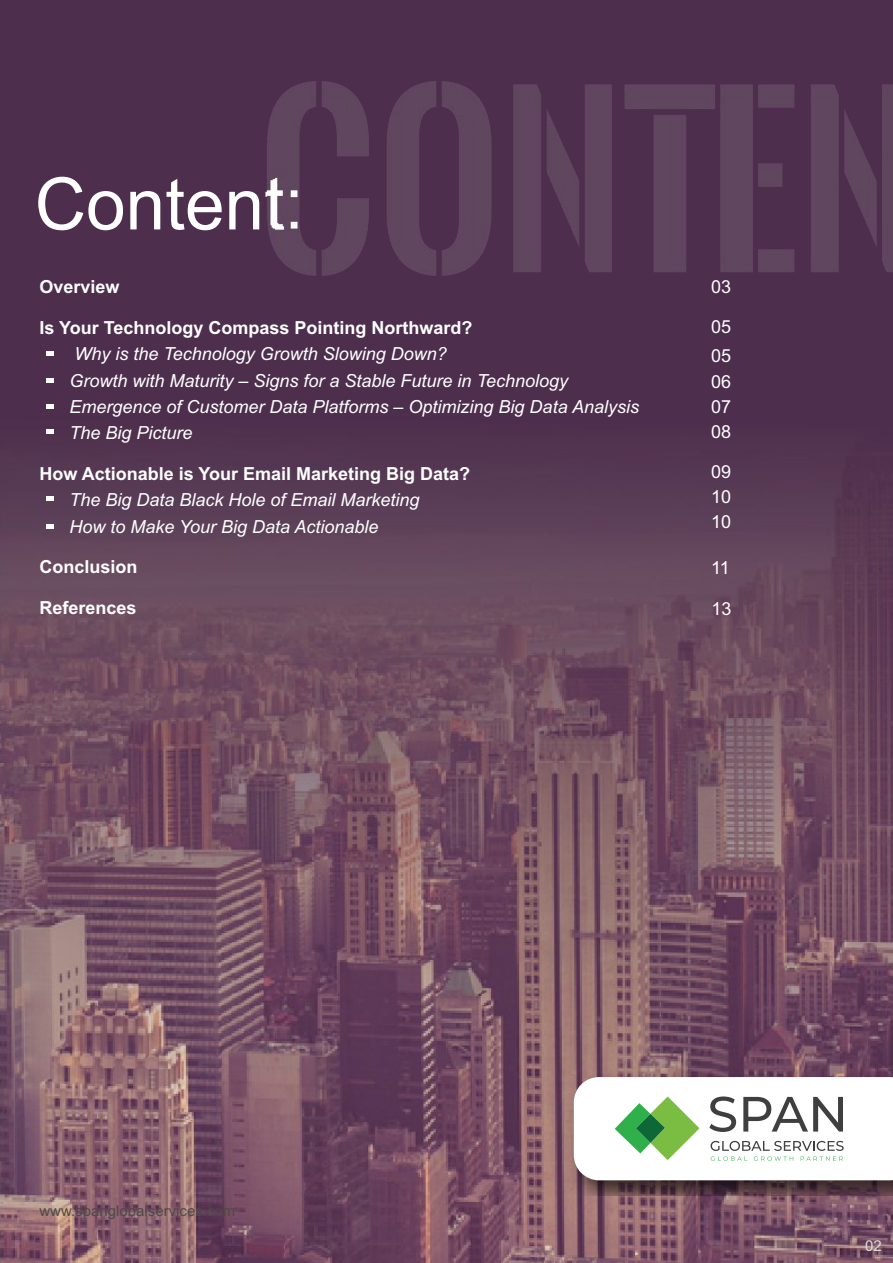
<style>
.page{position:relative;width:893px;height:1263px;background:#fff}
.page>*{position:absolute;margin:0;border:0;box-sizing:border-box;transform-origin:0 0}
.t1{font:72.45px "Arial";color:#fff}
.t2{font:italic 18px/26.4px "Arial";color:#fff}
.t3{font:700 18px "Arial";color:#fff}
.t4{font:18px/25.3px "Arial";color:#fff;text-align:justify}
.t5{font:15px "Arial";color:#4d4a47}
.t6{font:15px "Arial";color:#dedede}
</style>
<div class="page">
<img style="left:0;top:1px;width:893px;height:1262px">
<img style="left:267px;top:81px;width:626px;height:195px">
<svg style="left:47px;top:352px;width:7px;height:4px"></svg>
<svg style="left:47px;top:378px;width:7px;height:5px"></svg>
<svg style="left:47px;top:405px;width:7px;height:4px"></svg>
<svg style="left:47px;top:429px;width:7px;height:5px"></svg>
<svg style="left:47px;top:496px;width:7px;height:5px"></svg>
<svg style="left:47px;top:524px;width:7px;height:4px"></svg>
<img style="left:561px;top:1071px;width:332px;height:124px">
<svg style="left:574px;top:1077px;width:319px;height:103px"></svg>
<h1 class="t1" style="left:35px;top:162px;width:271px">Content:</h1>
<p class="t3" style="left:39px;top:277px;width:82px">Overview</p>
<p class="t3" style="left:39px;top:317px;width:435px">Is Your Technology Compass Pointing Northward?</p>
<p class="t2" style="left:69px;top:341px;width:571px">Why is the Technology Growth Slowing Down?<br>Growth with Maturity – Signs for a Stable Future in Technology Emergence of Customer Data Platforms – Optimizing Big Data Analysis The Big Picture</p>
<p class="t3" style="left:39px;top:463px;width:432px">How Actionable is Your Email Marketing Big Data?</p>
<p class="t2" style="left:69px;top:487px;width:352px">The Big Data Black Hole of Email Marketing<br>How to Make Your Big Data Actionable</p>
<p class="t3" style="left:39px;top:556px;width:100px">Conclusion</p>
<p class="t3" style="left:39px;top:597px;width:99px">References</p>
<p class="t4" style="left:711px;top:274px;width:22px">03</p>
<p class="t4" style="left:711px;top:313px;width:22px;line-height:29px">05<br>05</p>
<p class="t4" style="left:711px;top:369px;width:22px">06<br>07<br>08</p>
<p class="t4" style="left:711px;top:459px;width:22px">09<br>10<br>10</p>
<p class="t4" style="left:711px;top:555px;width:20px">11</p>
<p class="t4" style="left:712px;top:596px;width:22px">13</p>
<p class="t5" style="left:39px;top:1202px;width:197px">www.spanglobalservices.com</p>
<p class="t6" style="left:865px;top:1237px;width:18px">02</p>
</div>
